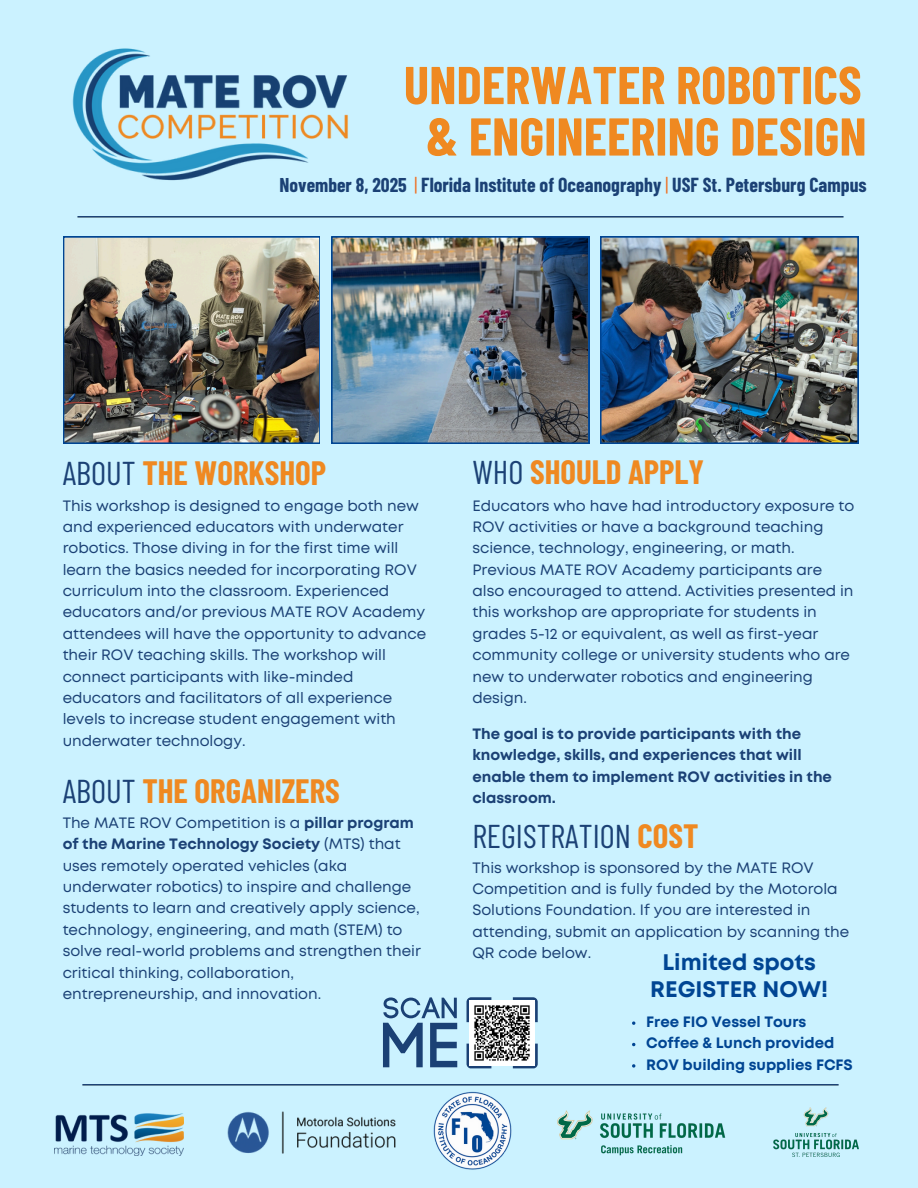
<style>
.page{position:relative;width:918px;height:1188px;background:#cbf2ff}
.page>*{position:absolute;margin:0;border:0;box-sizing:border-box;transform-origin:0 0}
.t1{font:700 53.1px/51.4px "Barlow Condensed";color:#ef8921;text-align:center}
.t2{font:700 33px "Barlow Condensed";color:#ef8921}
.t3{font:33px "Barlow Condensed";color:#1b4175}
.t4{font:700 22.5px/27px "Mont";color:#004593;text-align:center}
.t5{font:700 19.8px "Barlow Condensed";color:#1b4175}
.t6{font:15px/21.3px "Mont";color:#1b4175}
.t7{font:700 15px/21.3px "Mont";color:#1b4175}
.t8{font:700 15px "Mont";color:#004593}
.s1{font-size:19.5px}
.s2{font-weight:400;color:#ee7024}
.s3{font-weight:400;color:#1b4175}
.s4{font-weight:700}
.s5{font-weight:700;color:#ef8921}
</style>
<div class="page">
<img style="left:72px;top:48px;width:276px;height:133px">
<img style="left:54px;top:1113px;width:129px;height:43px">
<svg style="left:467px;top:997px;width:71px;height:71px"></svg>
<svg style="left:383px;top:997px;width:15px;height:21px"></svg>
<svg style="left:401px;top:998px;width:20px;height:20px"></svg>
<svg style="left:421px;top:997px;width:19px;height:21px"></svg>
<svg style="left:442px;top:998px;width:15px;height:20px"></svg>
<svg style="left:383px;top:1023px;width:40px;height:44px"></svg>
<svg style="left:430px;top:1023px;width:27px;height:44px"></svg>
<img style="left:63px;top:237px;width:257px;height:207px">
<img style="left:600px;top:237px;width:258px;height:207px">
<img style="left:332px;top:237px;width:257px;height:207px">
<img style="left:228px;top:1111px;width:168px;height:43px">
<img style="left:433px;top:1091px;width:79px;height:79px">
<img style="left:774px;top:1107px;width:84px;height:50px">
<img style="left:557px;top:1110px;width:169px;height:46px">
<img style="left:470px;top:1001px;width:64px;height:65px">
<svg style="left:632px;top:1021px;width:3px;height:4px"></svg>
<svg style="left:632px;top:1064px;width:3px;height:4px"></svg>
<img style="left:77px;top:216px;width:767px;height:1px">
<img style="left:82px;top:1084px;width:757px;height:2px">
<h1 class="t1" style="left:404px;top:57px;width:464px">UNDERWATER ROBOTICS &amp; ENGINEERING DESIGN</h1>
<h5 class="t5" style="left:280px;top:172px;width:589px"><span class="s1">November 8, 2025</span> <span class="s2">|</span> Florida Institute of Oceanography <span class="s2">|</span> USF St. Petersburg Campus</h5>
<p class="t2" style="left:63px;top:452px;width:265px"><span class="s3">ABOUT</span> THE WORKSHOP</p>
<h1 class="t6" style="left:63px;top:496px;width:365px">This workshop is designed to engage both new and experienced educators with underwater robotics. Those diving in for the first time will learn the basics needed for incorporating ROV curriculum into the classroom. Experienced educators and/or previous MATE ROV Academy attendees will have the opportunity to advance their ROV teaching skills. The workshop will connect participants with like-minded educators and facilitators of all experience levels to increase student engagement with underwater technology.</h1>
<p class="t2" style="left:63px;top:770px;width:279px"><span class="s3">ABOUT</span> THE ORGANIZERS</p>
<p class="t6" style="left:63px;top:813px;width:360px">The MATE ROV Competition is a <span class="s4">pillar program of the Marine Technology Society</span> (MTS) that uses remotely operated vehicles (aka underwater robotics) to inspire and challenge students to learn and creatively apply science, technology, engineering, and math (STEM) to solve real-world problems and strengthen their critical thinking, collaboration, entrepreneurship, and innovation.</p>
<p class="t2" style="left:472px;top:451px;width:233px"><span class="s3">WHO</span> SHOULD APPLY</p>
<h2 class="t6" style="left:472px;top:496px;width:383px">Educators who have had introductory exposure to ROV activities or have a background teaching science, technology, engineering, or math.<br>Previous MATE ROV Academy participants are also encouraged to attend. Activities presented in this workshop are appropriate for students in grades 5-12 or equivalent, as well as first-year community college or university students who are new to underwater robotics and engineering design.</h2>
<p class="t7" style="left:472px;top:724px;width:361px">The goal is to provide participants with the knowledge, skills, and experiences that will enable them to implement ROV activities in the classroom.</p>
<p class="t3" style="left:472px;top:815px;width:228px">REGISTRATION <span class="s5">COST</span></p>
<p class="t6" style="left:472px;top:858px;width:378px">This workshop is sponsored by the MATE ROV Competition and is fully funded by the Motorola Solutions Foundation. If you are interested in attending, submit an application by scanning the QR code below.</p>
<p class="t4" style="left:650px;top:950px;width:180px">Limited spots<br>REGISTER NOW!</p>
<p class="t8" style="left:646px;top:1016px;width:162px">Free FIO Vessel Tours</p>
<p class="t8" style="left:646px;top:1038px;width:190px">Coffee &amp; Lunch provided</p>
<p class="t8" style="left:646px;top:1059px;width:208px">ROV building supplies FCFS</p>
</div>
